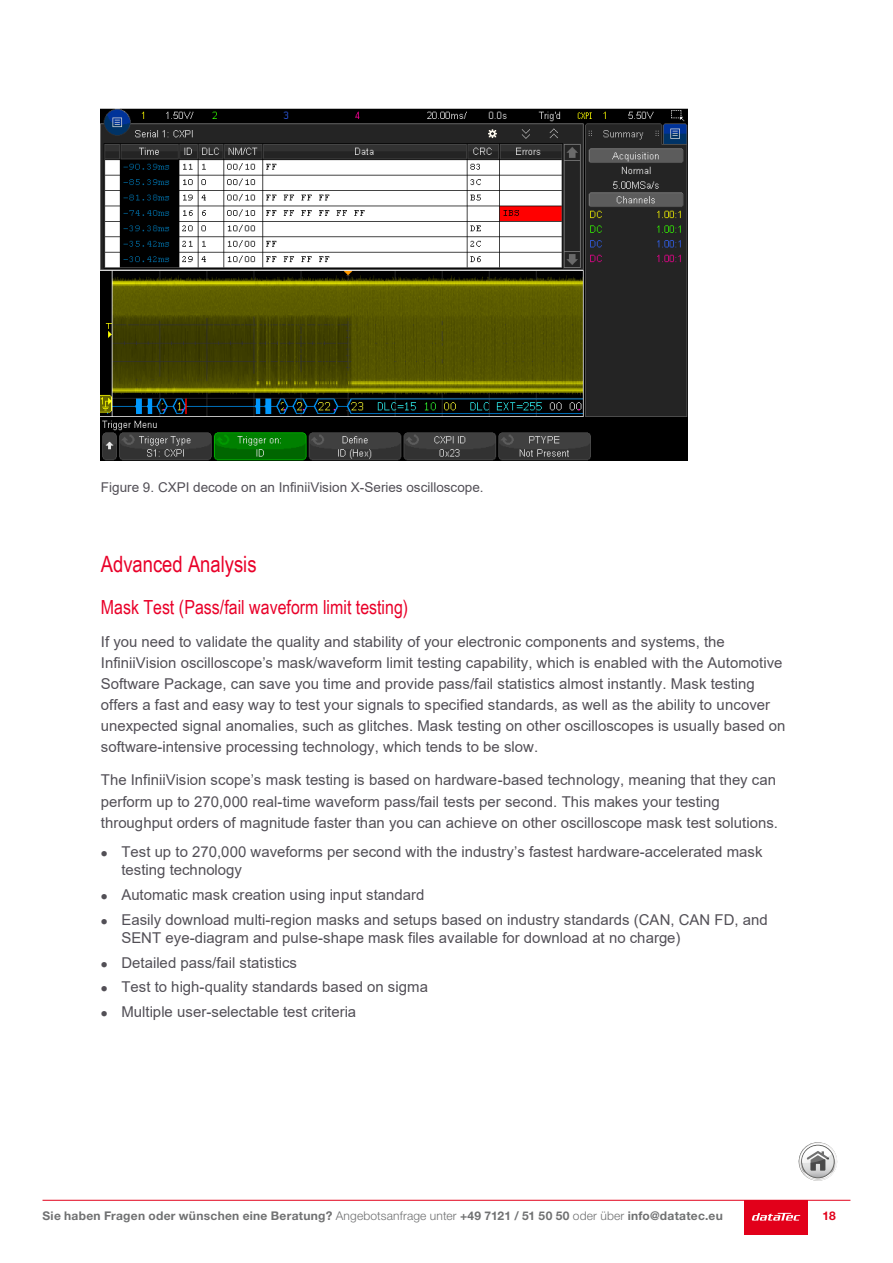
<style>
.page{position:relative;width:893px;height:1263px;background:#fff}
.page>*{position:absolute;margin:0;border:0;box-sizing:border-box;transform-origin:0 0}
.t1{font:22.5px "Arial Narrow";color:#e90029}
.t2{font:19.5px "Arial Narrow";color:#e90029}
.t3{font:15px/21px "Arial";color:#524f56}
.t4{font:13.5px "Arial";letter-spacing:.005em;color:#524f56}
.t5{font:700 12px "Helvetica Neue LT Pro";letter-spacing:.025em;color:#707172}
.t6{font:700 12px "Helvetica Neue LT Pro";color:#e2001a}
.s1{font-weight:300}
</style>
<div class="page">
<div style="left:744px;top:1200px;width:64px;height:34px;background:#e2001a"></div>
<svg style="left:752px;top:1213px;width:48px;height:7px"></svg>
<hr style="left:43px;top:1200px;width:807px;height:1px;background:#e2001a">
<svg style="left:798px;top:1142px;width:40px;height:39px"></svg>
<img style="left:101px;top:108px;width:586px;height:352px">
<p class="t4" style="left:101px;top:477px;width:384px">Figure 9. CXPI decode on an InfiniiVision X-Series oscilloscope.</p>
<h1 class="t1" style="left:101px;top:548px;width:157px">Advanced Analysis</h1>
<h2 class="t2" style="left:101px;top:592px;width:309px">Mask Test (Pass/fail waveform limit testing)</h2>
<p class="t3" style="left:101px;top:632px;width:686px">If you need to validate the quality and stability of your electronic components and systems, the InfiniiVision oscilloscope’s mask/waveform limit testing capability, which is enabled with the Automotive Software Package, can save you time and provide pass/fail statistics almost instantly. Mask testing offers a fast and easy way to test your signals to specified standards, as well as the ability to uncover unexpected signal anomalies, such as glitches. Mask testing on other oscilloscopes is usually based on software-intensive processing technology, which tends to be slow.</p>
<p class="t3" style="left:101px;top:769px;width:679px">The InfiniiVision scope’s mask testing is based on hardware-based technology, meaning that they can perform up to 270,000 real-time waveform pass/fail tests per second. This makes your testing throughput orders of magnitude faster than you can achieve on other oscilloscope mask test solutions.</p>
<p class="t3" style="left:121px;top:843px;width:643px;line-height:18px;text-indent:-21px">• Test up to 270,000 waveforms per second with the industry’s fastest hardware-accelerated mask testing technology</p>
<p class="t3" style="left:101px;top:884px;width:325px">• Automatic mask creation using input standard</p>
<p class="t3" style="left:121px;top:910px;width:648px;line-height:18px;text-indent:-21px">• Easily download multi-region masks and setups based on industry standards (CAN, CAN FD, and<br>SENT eye-diagram and pulse-shape mask files available for download at no charge)</p>
<p class="t3" style="left:101px;top:952px;width:198px">• Detailed pass/fail statistics</p>
<p class="t3" style="left:101px;top:976px;width:329px">• Test to high-quality standards based on sigma</p>
<p class="t3" style="left:101px;top:1001px;width:257px">• Multiple user-selectable test criteria</p>
<p class="t5" style="left:43px;top:1209px;width:682px">Sie haben Fragen oder wünschen eine Beratung? <span class="s1">Angebotsanfrage unter</span> +49 7121 / 51 50 50 <span class="s1">oder über</span> info@datatec.eu</p>
<p class="t6" style="left:822px;top:1209px;width:15px">18</p>
</div>
